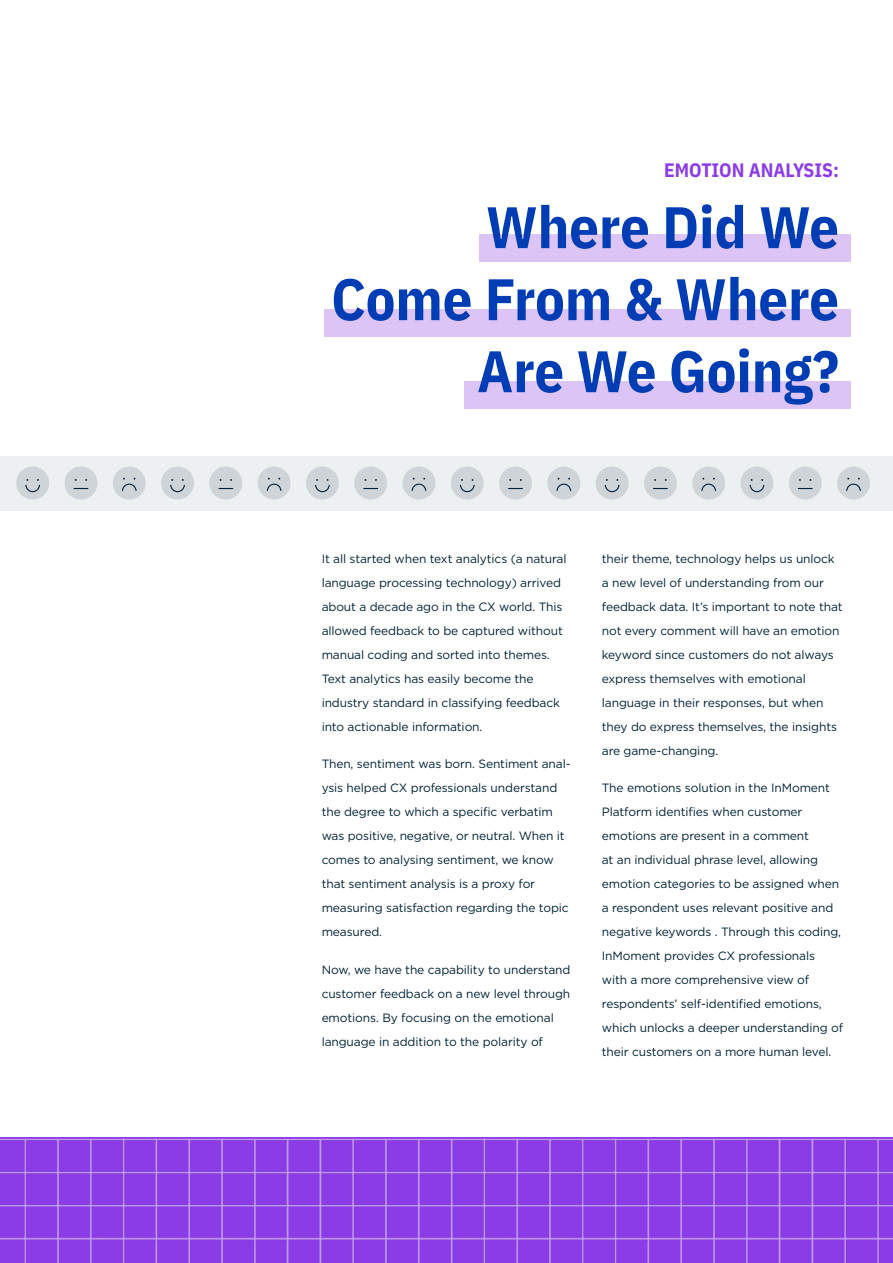
<style>
.page{position:relative;width:893px;height:1263px;background:#fff}
.page>*{position:absolute;margin:0;border:0;box-sizing:border-box;transform-origin:0 0}
.t1{font:700 58.5px/72px "IBM Plex Sans Cond";color:#003cb3;text-align:right}
.t2{font:700 19.5px "IBM Plex Sans Cond";color:#8b3ce6}
.t3{font:12px/24px "Gotham";letter-spacing:-.01em;color:#002235}
</style>
<div class="page">
<div style="left:324px;top:309px;width:526px;height:27px;background:#dcc4f7"></div>
<div style="left:479px;top:234px;width:371px;height:27px;background:#dcc4f7"></div>
<div style="left:464px;top:382px;width:386px;height:27px;background:#dcc4f7"></div>
<div style="left:0;top:456px;width:893px;height:54px;background:#edf0f1"></div>
<img style="left:0;top:1138px;width:893px;height:125px">
<div style="left:16px;top:467px;width:33px;height:32px;background:#cfd4d9;border-radius:50%"></div>
<svg style="left:25px;top:479px;width:15px;height:14px"></svg>
<div style="left:306px;top:467px;width:33px;height:32px;background:#cfd4d9;border-radius:50%"></div>
<svg style="left:315px;top:479px;width:15px;height:14px"></svg>
<div style="left:596px;top:467px;width:33px;height:32px;background:#cfd4d9;border-radius:50%"></div>
<svg style="left:604px;top:479px;width:16px;height:14px"></svg>
<div style="left:161px;top:467px;width:33px;height:32px;background:#cfd4d9;border-radius:50%"></div>
<svg style="left:170px;top:479px;width:15px;height:14px"></svg>
<div style="left:451px;top:467px;width:33px;height:32px;background:#cfd4d9;border-radius:50%"></div>
<svg style="left:460px;top:479px;width:15px;height:14px"></svg>
<div style="left:740px;top:467px;width:33px;height:32px;background:#cfd4d9;border-radius:50%"></div>
<svg style="left:749px;top:479px;width:16px;height:14px"></svg>
<div style="left:113px;top:467px;width:33px;height:32px;background:#cfd4d9;border-radius:50%"></div>
<svg style="left:122px;top:478px;width:15px;height:13px"></svg>
<div style="left:402px;top:467px;width:33px;height:32px;background:#cfd4d9;border-radius:50%"></div>
<svg style="left:411px;top:478px;width:16px;height:13px"></svg>
<div style="left:692px;top:467px;width:33px;height:32px;background:#cfd4d9;border-radius:50%"></div>
<svg style="left:701px;top:478px;width:15px;height:13px"></svg>
<div style="left:258px;top:467px;width:33px;height:32px;background:#cfd4d9;border-radius:50%"></div>
<svg style="left:266px;top:478px;width:16px;height:13px"></svg>
<div style="left:547px;top:467px;width:33px;height:32px;background:#cfd4d9;border-radius:50%"></div>
<svg style="left:556px;top:478px;width:16px;height:13px"></svg>
<div style="left:837px;top:467px;width:33px;height:32px;background:#cfd4d9;border-radius:50%"></div>
<svg style="left:846px;top:478px;width:15px;height:13px"></svg>
<div style="left:65px;top:467px;width:32px;height:32px;background:#cfd4d9;border-radius:50%"></div>
<svg style="left:74px;top:488px;width:14px;height:1px"></svg>
<div style="left:354px;top:467px;width:33px;height:32px;background:#cfd4d9;border-radius:50%"></div>
<svg style="left:363px;top:488px;width:15px;height:1px"></svg>
<div style="left:644px;top:467px;width:33px;height:32px;background:#cfd4d9;border-radius:50%"></div>
<svg style="left:653px;top:488px;width:15px;height:1px"></svg>
<div style="left:209px;top:467px;width:33px;height:32px;background:#cfd4d9;border-radius:50%"></div>
<svg style="left:218px;top:488px;width:15px;height:1px"></svg>
<div style="left:499px;top:467px;width:33px;height:32px;background:#cfd4d9;border-radius:50%"></div>
<svg style="left:508px;top:488px;width:15px;height:1px"></svg>
<div style="left:789px;top:467px;width:33px;height:32px;background:#cfd4d9;border-radius:50%"></div>
<svg style="left:798px;top:488px;width:15px;height:1px"></svg>
<h2 class="t2" style="left:664px;top:155px;width:176px">EMOTION ANALYSIS:</h2>
<h1 class="t1" style="left:331px;top:187px;width:509px">Where Did We<br>Come From &amp; Where<br>Are We Going?</h1>
<p class="t3" style="left:322px;top:546px;width:246px">It all started when text analytics (a natural language processing technology) arrived about a decade ago in the CX world. This allowed feedback to be captured without manual coding and sorted into themes.<br>Text analytics has easily become the industry standard in classifying feedback into actionable information.</p>
<p class="t3" style="left:322px;top:752px;width:250px">Then, sentiment was born. Sentiment anal&shy;ysis helped CX professionals understand the degree to which a specific verbatim was positive, negative, or neutral. When it comes to analysing sentiment, we know that sentiment analysis is a proxy for measuring satisfaction regarding the topic measured.</p>
<p class="t3" style="left:322px;top:957px;width:250px">Now, we have the capability to understand customer feedback on a new level through emotions. By focusing on the emotional language in addition to the polarity of</p>
<p class="t3" style="left:602px;top:546px;width:242px">their theme, technology helps us unlock a new level of understanding from our feedback data. It’s important to note that not every comment will have an emotion keyword since customers do not always express themselves with emotional language in their responses, but when they do express themselves, the insights are game-changing.</p>
<p class="t3" style="left:602px;top:776px;width:243px">The emotions solution in the InMoment Platform identifies when customer emotions are present in a comment<br>at an individual phrase level, allowing emotion categories to be assigned when a respondent uses relevant positive and negative keywords . Through this coding, InMoment provides CX professionals with a more comprehensive view of respondents’ self-identified emotions, which unlocks a deeper understanding of their customers on a more human level.</p>
</div>
